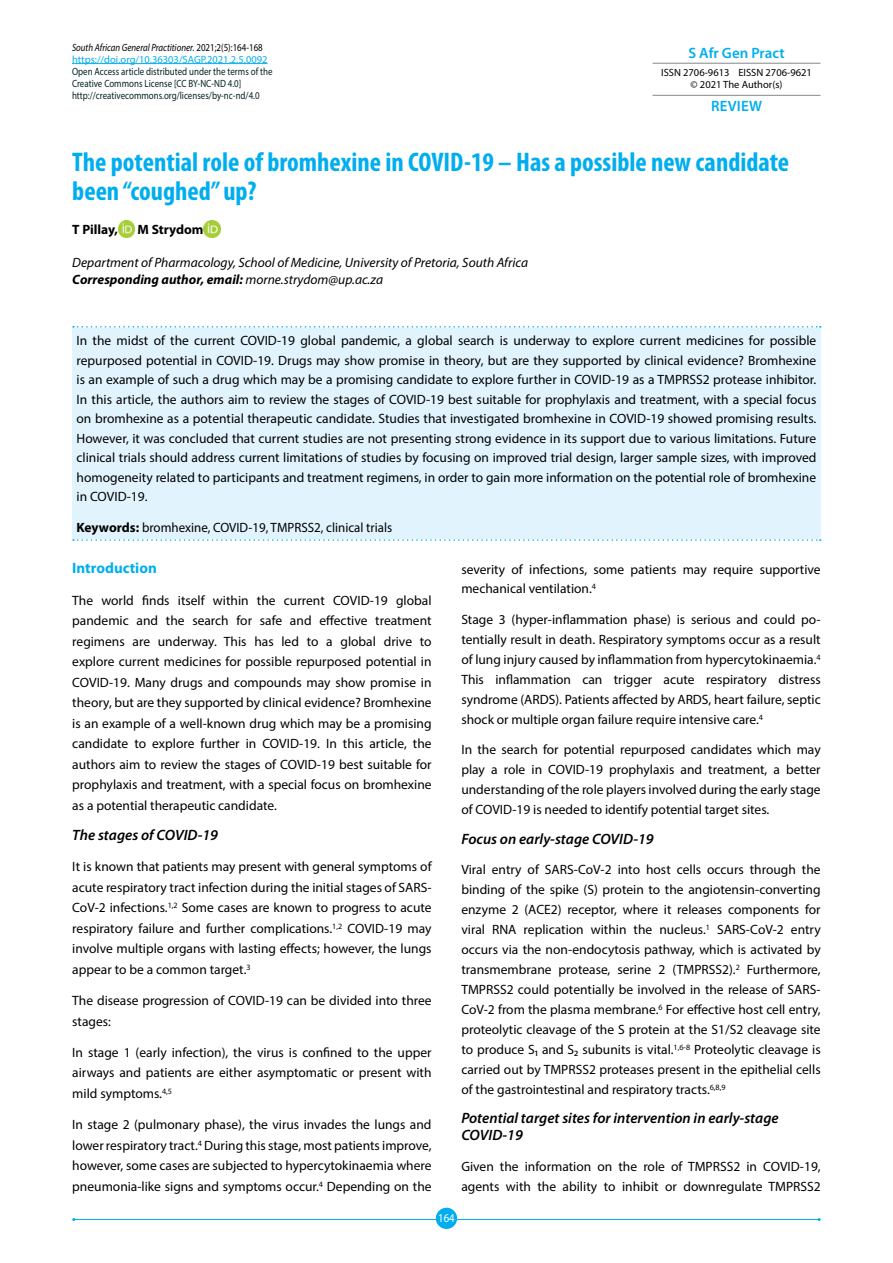
<style>
.page{position:relative;width:893px;height:1263px;background:#fff}
.page>*{position:absolute;margin:0;border:0;box-sizing:border-box;transform-origin:0 0}
.t1{font:700 condensed 27px/28.5px "Myriad Pro";color:#00aeef}
.t2{font:italic 600 15px/17px "Myriad Pro";color:#000}
.t3{font:600 15px "Myriad Pro";letter-spacing:.005em;color:#00aeef}
.t4{font:700 15px "Myriad Pro";color:#00aeef}
.t5{font:13.5px/20.5px "Myriad Pro";color:#000;text-align:justify}
.t6{font:italic 13.5px/16.5px "Myriad Pro";color:#000}
.t7{font:13.5px "Myriad Pro";color:#000;scale:.96 1}
.t8{font:700 13.5px "Myriad Pro";color:#000}
.t9{font:12px "Myriad Pro";color:#fff;scale:.9 1}
.t10{font:10.5px/12px "Myriad Pro";color:#062224;scale:.85 1}
.t11{font:10.5px/12px "Myriad Pro";color:#00aeef}
.t12{font:10.5px/12px "Myriad Pro";color:#000;text-align:center}
.s1{font-style:italic;color:#000}
.s2{color:#000}
.s3{font-weight:700}
</style>
<div class="page">
<hr style="left:74px;top:1219px;width:745px;height:1px;background:#00aeef">
<div style="left:436px;top:1208px;width:21px;height:21px;background:#00aeef;border-radius:50%"></div>
<hr style="left:652px;top:63px;width:168px;height:1px;background:#939598">
<hr style="left:652px;top:95px;width:168px;height:1px;background:#939598">
<hr style="left:72px;top:63px;width:196px;height:1px;background:#00aeef">
<img style="left:118px;top:221px;width:17px;height:16px">
<img style="left:204px;top:221px;width:16px;height:16px">
<div style="left:72px;top:327px;width:748px;height:213px;background:#e1f4fd"></div>
<svg style="left:73px;top:326px;width:748px;height:2px"></svg>
<svg style="left:73px;top:539px;width:748px;height:2px"></svg>
<p class="t11" style="left:72px;top:41px;width:197px"><span class="s1">South African General Practitioner.</span> <span class="s2">2021;2(5):164-168 </span>https://doi.org/10.36303/SAGP.2021.2.5.0092</p>
<p class="t10" style="left:72px;top:65px;width:237px">Open Access article distributed under the terms of the<br>Creative Commons License [CC BY-NC-ND 4.0] http://creativecommons.org/licenses/by-nc-nd/4.0</p>
<p class="t3" style="left:688px;top:44px;width:98px">S Afr Gen Pract</p>
<p class="t12" style="left:661px;top:67px;width:152px">ISSN 2706-9613 EISSN 2706-9621 © 2021 The Author(s)</p>
<p class="t3" style="left:711px;top:96px;width:52px">REVIEW</p>
<h1 class="t1" style="left:72px;top:147px;width:718px">The potential role of bromhexine in COVID-19 – Has a possible new candidate been “coughed” up?</h1>
<p class="t8" style="left:72px;top:221px;width:47px">T Pillay,</p>
<p class="t8" style="left:138px;top:221px;width:68px">M Strydom</p>
<p class="t6" style="left:72px;top:254px;width:457px">Department of Pharmacology, School of Medicine, University of Pretoria, South Africa<br><span class="s3">Corresponding author, email:</span> morne.strydom@up.ac.za</p>
<p class="t5" style="left:77px;top:331px;width:741px;line-height:19.5px">In the midst of the current COVID-19 global pandemic, a global search is underway to explore current medicines for possible repurposed potential in COVID-19. Drugs may show promise in theory, but are they supported by clinical evidence? Bromhexine is an example of such a drug which may be a promising candidate to explore further in COVID-19 as a TMPRSS2 protease inhibitor.<br>In this article, the authors aim to review the stages of COVID-19 best suitable for prophylaxis and treatment, with a special focus on bromhexine as a potential therapeutic candidate. Studies that investigated bromhexine in COVID-19 showed promising results.<br>However, it was concluded that current studies are not presenting strong evidence in its support due to various limitations. Future clinical trials should address current limitations of studies by focusing on improved trial design, larger sample sizes, with improved homogeneity related to participants and treatment regimens, in order to gain more information on the potential role of bromhexine in COVID-19.</p>
<p class="t7" style="left:77px;top:519px;width:330px"><span class="s3">Keywords:</span> bromhexine, COVID-19, TMPRSS2, clinical trials</p>
<p class="t4" style="left:72px;top:558px;width:86px">Introduction</p>
<p class="t5" style="left:72px;top:589px;width:361px">The world finds itself within the current COVID-19 global pandemic and the search for safe and effective treatment regimens are underway. This has led to a global drive to explore current medicines for possible repurposed potential in COVID-19. Many drugs and compounds may show promise in theory, but are they supported by clinical evidence? Bromhexine is an example of a well-known drug which may be a promising candidate to explore further in COVID-19. In this article, the authors aim to review the stages of COVID-19 best suitable for prophylaxis and treatment, with a special focus on bromhexine as a potential therapeutic candidate.</p>
<p class="t2" style="left:72px;top:826px;width:147px">The stages of COVID-19</p>
<p class="t5" style="left:72px;top:856px;width:361px">It is known that patients may present with general symptoms of acute respiratory tract infection during the initial stages of SARS-CoV-2 infections.<sup>1,2</sup> Some cases are known to progress to acute respiratory failure and further complications.<sup>1,2</sup> COVID-19 may involve multiple organs with lasting effects; however, the lungs appear to be a common target.<sup>3</sup></p>
<p class="t5" style="left:72px;top:990px;width:361px">The disease progression of COVID-19 can be divided into three stages:</p>
<p class="t5" style="left:72px;top:1042px;width:361px">In stage 1 (early infection), the virus is confined to the upper airways and patients are either asymptomatic or present with mild symptoms.<sup>4,5</sup></p>
<p class="t5" style="left:72px;top:1114px;width:361px">In stage 2 (pulmonary phase), the virus invades the lungs and lower respiratory tract.<sup>4</sup> During this stage, most patients improve, however, some cases are subjected to hypercytokinaemia where pneumonia-like signs and symptoms occur.<sup>4</sup> Depending on the</p>
<p class="t5" style="left:461px;top:559px;width:361px;line-height:20px">severity of infections, some patients may require supportive mechanical ventilation.<sup>4</sup></p>
<p class="t5" style="left:461px;top:609px;width:361px;line-height:20px">Stage 3 (hyper-inflammation phase) is serious and could po&shy;tentially result in death. Respiratory symptoms occur as a result of lung injury caused by inflammation from hypercytokinaemia.<sup>4<br></sup>This inflammation can trigger acute respiratory distress syndrome (ARDS). Patients affected by ARDS, heart failure, septic shock or multiple organ failure require intensive care.<sup>4</sup></p>
<p class="t5" style="left:461px;top:739px;width:361px;line-height:20px">In the search for potential repurposed candidates which may play a role in COVID-19 prophylaxis and treatment, a better understanding of the role players involved during the early stage of COVID-19 is needed to identify potential target sites.</p>
<p class="t2" style="left:461px;top:830px;width:194px">Focus on early-stage COVID-19</p>
<p class="t5" style="left:461px;top:859px;width:361px;line-height:20px">Viral entry of SARS-CoV-2 into host cells occurs through the binding of the spike (S) protein to the angiotensin-converting enzyme 2 (ACE2) receptor, where it releases components for viral RNA replication within the nucleus.<sup>1</sup> SARS-CoV-2 entry occurs via the non-endocytosis pathway, which is activated by transmembrane protease, serine 2 (TMPRSS2).<sup>2</sup> Furthermore, TMPRSS2 could potentially be involved in the release of SARS-CoV-2 from the plasma membrane.<sup>6</sup> For effective host cell entry, proteolytic cleavage of the S protein at the S1/S2 cleavage site to produce S₁ and S₂ subunits is vital.<sup>1,6-8</sup> Proteolytic cleavage is carried out by TMPRSS2 proteases present in the epithelial cells of the gastrointestinal and respiratory tracts.<sup>6,8,9</sup></p>
<p class="t2" style="left:461px;top:1109px;width:319px">Potential target sites for intervention in early-stage<br>COVID-19</p>
<p class="t5" style="left:461px;top:1156px;width:361px;line-height:20px">Given the information on the role of TMPRSS2 in COVID-19, agents with the ability to inhibit or downregulate TMPRSS2</p>
<p class="t9" style="left:438px;top:1211px;width:20px">164</p>
</div>
